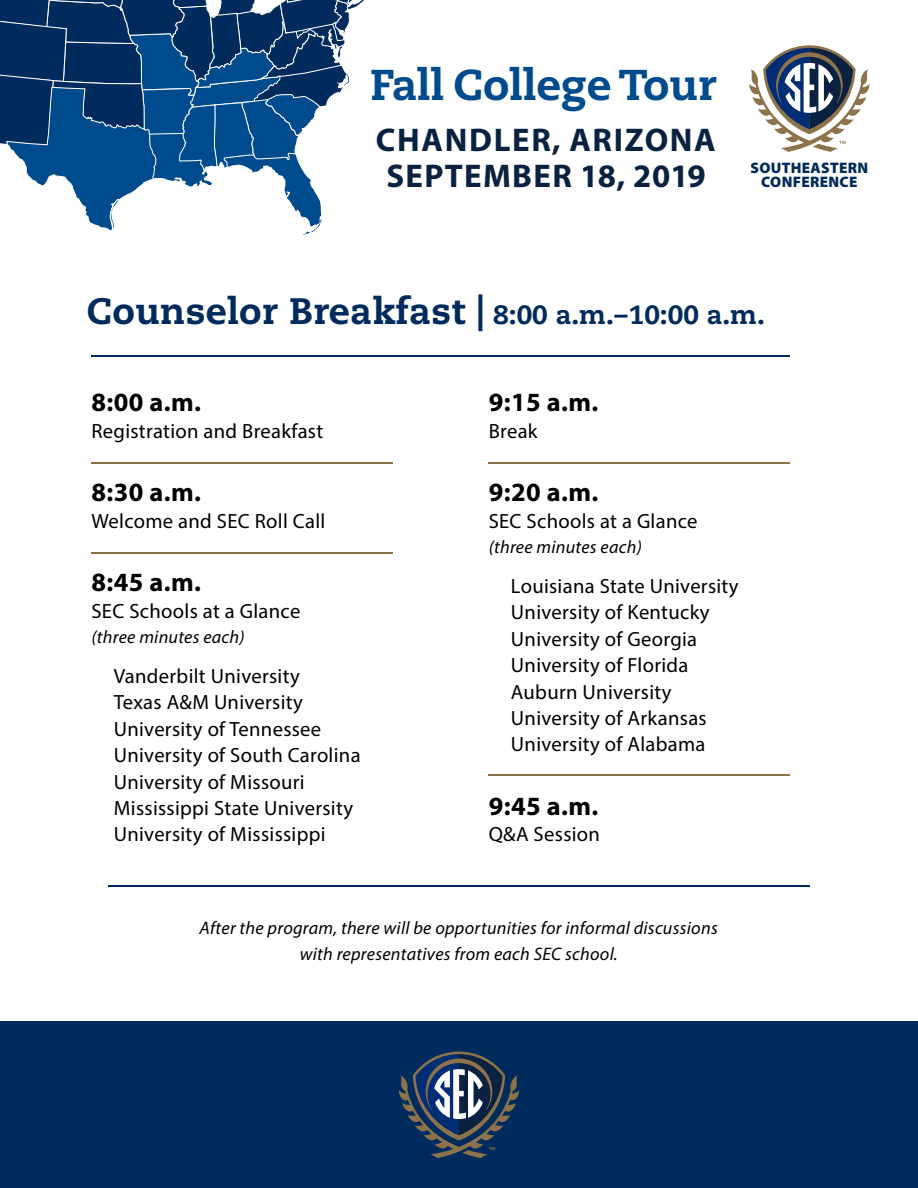
<style>
.page{position:relative;width:918px;height:1188px;background:#fff}
.page>*{position:absolute;margin:0;border:0;box-sizing:border-box;transform-origin:0 0}
.t1{font:800 43.05px "Caecilia LT Pro 85";color:#004b8d}
.t2{font:800 36.75px "Caecilia LT Pro 85";letter-spacing:.01em;color:#002b5c}
.t3{font:700 32.85px/35.7px "Myriad Pro";letter-spacing:.04em;color:#0a2240;text-align:center}
.t4{font:700 26.4px "Myriad Pro";letter-spacing:.015em;color:#000}
.t5{font:20.7px/26.4px "Myriad Pro";letter-spacing:.015em;color:#000}
.t6{font:italic 18.15px/26.4px "Myriad Pro";letter-spacing:.015em;color:#000;text-align:center}
.t7{font:900 15.3px/14.2px "Myriad Pro";letter-spacing:.02em;color:#002b5c;text-align:center}
.s1{font-size:26.4px}
</style>
<div class="page">
<div style="left:0;top:1022px;width:918px;height:166px;background:#002b5c"></div>
<svg style="left:0;top:0;width:364px;height:235px"></svg>
<svg style="left:749px;top:45px;width:121px;height:107px"></svg>
<svg style="left:399px;top:1052px;width:120px;height:106px"></svg>
<hr style="left:91px;top:462px;width:302px;height:2px;background:#8c734b">
<hr style="left:489px;top:462px;width:301px;height:2px;background:#8c734b">
<hr style="left:489px;top:774px;width:301px;height:2px;background:#8c734b">
<hr style="left:91px;top:552px;width:302px;height:2px;background:#8c734b">
<hr style="left:108px;top:885px;width:702px;height:2px;background:#002b5c">
<hr style="left:91px;top:355px;width:699px;height:2px;background:#002b5c">
<h1 class="t1" style="left:370px;top:55px;width:348px">Fall College Tour</h1>
<h3 class="t3" style="left:376px;top:121px;width:341px">CHANDLER, ARIZONA<br>SEPTEMBER 18, 2019</h3>
<p class="t7" style="left:751px;top:160px;width:119px">SOUTHEASTERN<br>CONFERENCE</p>
<h2 class="t2" style="left:87px;top:286px;width:680px">Counselor Breakfast | <span class="s1">8:00 a.m.–10:00 a.m.</span></h2>
<p class="t4" style="left:91px;top:385px;width:111px">8:00 a.m.</p>
<p class="t5" style="left:91px;top:417px;width:233px">Registration and Breakfast</p>
<p class="t4" style="left:91px;top:475px;width:111px">8:30 a.m.</p>
<p class="t5" style="left:91px;top:507px;width:235px">Welcome and SEC Roll Call</p>
<p class="t4" style="left:91px;top:565px;width:111px">8:45 a.m.</p>
<p class="t5" style="left:91px;top:597px;width:210px">SEC Schools at a Glance</p>
<p class="t6" style="left:91px;top:623px;width:155px">(three minutes each)</p>
<p class="t5" style="left:114px;top:662px;width:248px">Vanderbilt University<br>Texas A&amp;M University<br>University of Tennessee<br>University of South Carolina<br>University of Missouri<br>Mississippi State University<br>University of Mississippi</p>
<p class="t4" style="left:489px;top:385px;width:111px">9:15 a.m.</p>
<p class="t5" style="left:489px;top:417px;width:50px">Break</p>
<p class="t4" style="left:489px;top:475px;width:111px">9:20 a.m.</p>
<p class="t5" style="left:489px;top:507px;width:210px">SEC Schools at a Glance</p>
<p class="t6" style="left:489px;top:534px;width:155px">(three minutes each)</p>
<p class="t5" style="left:511px;top:573px;width:229px">Louisiana State University<br>University of Kentucky<br>University of Georgia<br>University of Florida<br>Auburn University<br>University of Arkansas<br>University of Alabama</p>
<p class="t4" style="left:489px;top:789px;width:111px">9:45 a.m.</p>
<p class="t5" style="left:489px;top:821px;width:113px">Q&amp;A Session</p>
<p class="t6" style="left:200px;top:914px;width:520px">After the program, there will be opportunities for informal discussions with representatives from each SEC school.</p>
</div>
